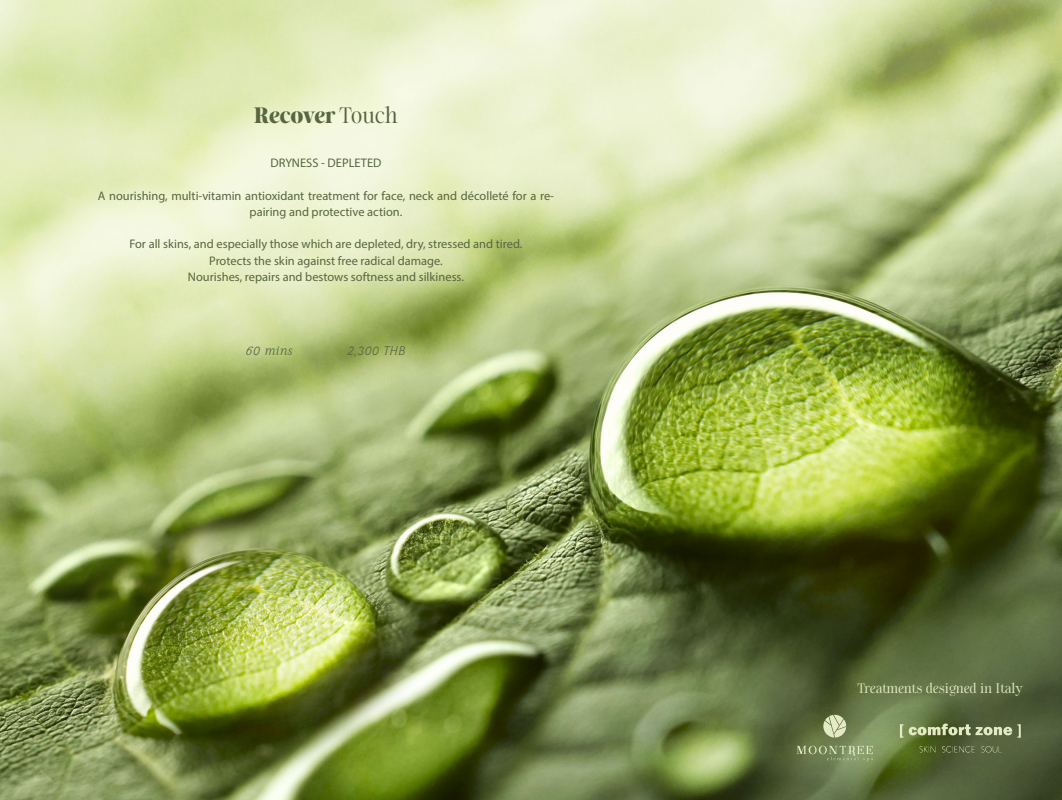
<style>
.page{position:relative;width:1062px;height:800px;background:#fff}
.page>*{position:absolute;margin:0;border:0;box-sizing:border-box;transform-origin:0 0}
.t1{font:900 20.38px "Sharpe PERSONAL";color:#586540}
.t2{font:17px "SRI SURY WONGSE Italic";letter-spacing:.03em;color:#586540}
.t3{font:300 12.5px "Sharpe PERSONAL";color:#e4eac3}
.t4{font:12.44px/16.2px "Myriad Pro";color:#586540;text-align:center}
.s1{font-weight:300}
</style>
<div class="page">
<img style="left:0;top:0;width:1062px;height:800px">
<svg style="left:823px;top:715px;width:23px;height:23px"></svg>
<svg style="left:797px;top:746px;width:76px;height:15px"></svg>
<svg style="left:981px;top:746px;width:21px;height:7px"></svg>
<svg style="left:919px;top:746px;width:16px;height:7px"></svg>
<svg style="left:942px;top:746px;width:33px;height:7px"></svg>
<svg style="left:900px;top:724px;width:121px;height:14px;background:#88946a"></svg>
<h1 class="t1" style="left:254px;top:102px;width:145px">Recover <span class="s1">Touch</span></h1>
<p class="t4" style="left:270px;top:155px;width:112px">DRYNESS - DEPLETED</p>
<p class="t4" style="left:98px;top:187px;width:458px">A nourishing, multi-vitamin antioxidant treatment for face, neck and décolleté for a re&shy;pairing and protective action.</p>
<p class="t4" style="left:129px;top:236px;width:394px">For all skins, and especially those which are depleted, dry, stressed and tired.<br>Protects the skin against free radical damage.<br>Nourishes, repairs and bestows softness and silkiness.</p>
<h2 class="t2" style="left:246px;top:341px;width:48px">60 mins</h2>
<h2 class="t2" style="left:347px;top:341px;width:60px">2,300 THB</h2>
<p class="t3" style="left:858px;top:680px;width:166px">Treatments designed in Italy</p>
</div>
